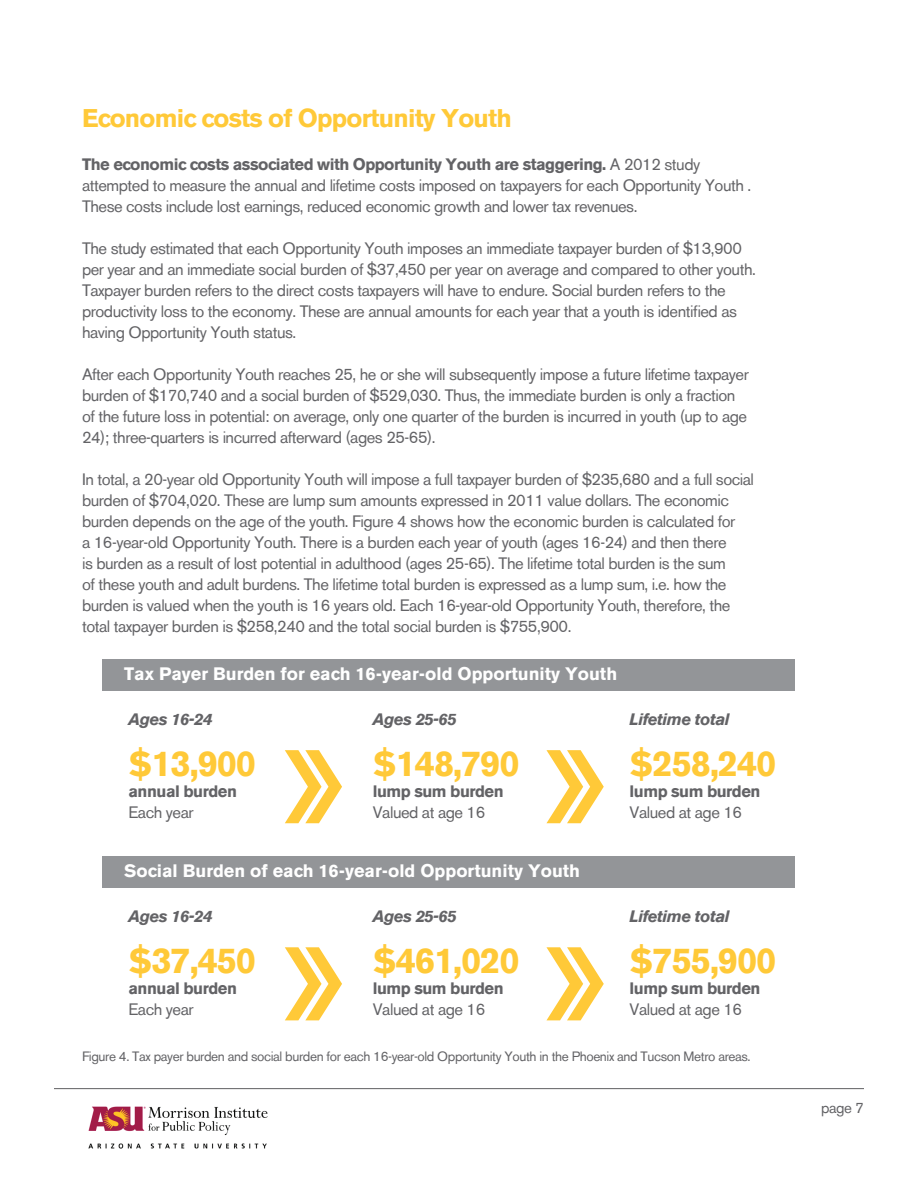
<style>
.page{position:relative;width:918px;height:1188px;background:#fff}
.page>*{position:absolute;margin:0;border:0;box-sizing:border-box;transform-origin:0 0}
.t1{font:700 36px "Akzidenz Grotesk BE";letter-spacing:-.03em;color:#ffc938}
.t2{font:700 25.5px "Akzidenz Grotesk BE";letter-spacing:-.03em;color:#ffc938}
.t3{font:700 18px "Akzidenz Grotesk BE";color:#fff}
.t4{font:16.5px/21px "Akzidenz Grotesk BE";letter-spacing:-.03em;color:#636366}
.t5{font:700 16.5px "Akzidenz Grotesk BE";letter-spacing:-.03em;color:#636366}
.t6{font:italic 700 16.5px "Akzidenz Grotesk BE";letter-spacing:-.03em;color:#636366}
.t7{font:15px "Akzidenz Grotesk BE";color:#636366}
.t8{font:13.5px "Akzidenz Grotesk BE";letter-spacing:-.03em;color:#636366}
.s1{font-weight:700}
</style>
<div class="page">
<img style="left:88px;top:1106px;width:180px;height:43px">
<hr style="left:54px;top:1088px;width:810px;height:1px;background:#5f5f62">
<div style="left:102px;top:659px;width:693px;height:32px;background:#939598"></div>
<svg style="left:285px;top:750px;width:57px;height:73px"></svg>
<svg style="left:546px;top:750px;width:58px;height:73px"></svg>
<div style="left:102px;top:857px;width:693px;height:31px;background:#939598"></div>
<svg style="left:285px;top:947px;width:57px;height:73px"></svg>
<svg style="left:546px;top:947px;width:58px;height:73px"></svg>
<h2 class="t2" style="left:82px;top:103px;width:431px">Economic costs of Opportunity Youth</h2>
<p class="t4" style="left:82px;top:153px;width:671px"><span class="s1">The economic costs associated with Opportunity Youth are staggering.</span> A 2012 study attempted to measure the annual and lifetime costs imposed on taxpayers for each Opportunity Youth .<br>These costs include lost earnings, reduced economic growth and lower tax revenues.</p>
<p class="t4" style="left:82px;top:238px;width:675px">The study estimated that each Opportunity Youth imposes an immediate taxpayer burden of $13,900 per year and an immediate social burden of $37,450 per year on average and compared to other youth.<br>Taxpayer burden refers to the direct costs taxpayers will have to endure. Social burden refers to the productivity loss to the economy. These are annual amounts for each year that a youth is identified as having Opportunity Youth status.</p>
<p class="t4" style="left:82px;top:364px;width:668px">After each Opportunity Youth reaches 25, he or she will subsequently impose a future lifetime taxpayer burden of $170,740 and a social burden of $529,030. Thus, the immediate burden is only a fraction of the future loss in potential: on average, only one quarter of the burden is incurred in youth (up to age 24); three-quarters is incurred afterward (ages 25-65).</p>
<p class="t4" style="left:82px;top:469px;width:673px">In total, a 20-year old Opportunity Youth will impose a full taxpayer burden of $235,680 and a full social burden of $704,020. These are lump sum amounts expressed in 2011 value dollars. The economic burden depends on the age of the youth. Figure 4 shows how the economic burden is calculated for<br>a 16-year-old Opportunity Youth. There is a burden each year of youth (ages 16-24) and then there<br>is burden as a result of lost potential in adulthood (ages 25-65). The lifetime total burden is the sum<br>of these youth and adult burdens. The lifetime total burden is expressed as a lump sum, i.e. how the burden is valued when the youth is 16 years old. Each 16-year-old Opportunity Youth, therefore, the total taxpayer burden is $258,240 and the total social burden is $755,900.</p>
<p class="t3" style="left:124px;top:663px;width:495px">Tax Payer Burden for each 16-year-old Opportunity Youth</p>
<p class="t6" style="left:129px;top:709px;width:85px">Ages 16-24</p>
<h1 class="t1" style="left:129px;top:742px;width:129px">$13,900</h1>
<p class="t5" style="left:129px;top:781px;width:110px">annual burden</p>
<p class="t4" style="left:129px;top:801px;width:67px">Each year</p>
<p class="t6" style="left:373px;top:709px;width:85px">Ages 25-65</p>
<h1 class="t1" style="left:373px;top:742px;width:148px">$148,790</h1>
<p class="t5" style="left:373px;top:781px;width:132px">lump sum burden</p>
<p class="t4" style="left:373px;top:801px;width:114px">Valued at age 16</p>
<p class="t6" style="left:630px;top:709px;width:102px">Lifetime total</p>
<h1 class="t1" style="left:630px;top:742px;width:148px">$258,240</h1>
<p class="t5" style="left:630px;top:781px;width:132px">lump sum burden</p>
<p class="t4" style="left:630px;top:801px;width:114px">Valued at age 16</p>
<p class="t3" style="left:124px;top:860px;width:457px">Social Burden of each 16-year-old Opportunity Youth</p>
<p class="t6" style="left:129px;top:906px;width:85px">Ages 16-24</p>
<h1 class="t1" style="left:129px;top:939px;width:129px">$37,450</h1>
<p class="t5" style="left:129px;top:978px;width:110px">annual burden</p>
<p class="t4" style="left:129px;top:998px;width:67px">Each year</p>
<p class="t6" style="left:630px;top:906px;width:102px">Lifetime total</p>
<h1 class="t1" style="left:630px;top:939px;width:148px">$755,900</h1>
<p class="t5" style="left:630px;top:978px;width:132px">lump sum burden</p>
<p class="t4" style="left:630px;top:998px;width:114px">Valued at age 16</p>
<p class="t8" style="left:82px;top:1048px;width:670px">Figure 4. Tax payer burden and social burden for each 16-year-old Opportunity Youth in the Phoenix and Tucson Metro areas.</p>
<p class="t6" style="left:373px;top:906px;width:85px">Ages 25-65</p>
<h1 class="t1" style="left:373px;top:939px;width:148px">$461,020</h1>
<p class="t5" style="left:373px;top:978px;width:132px">lump sum burden</p>
<p class="t4" style="left:373px;top:998px;width:114px">Valued at age 16</p>
<p class="t7" style="left:821px;top:1099px;width:44px">page 7</p>
</div>
